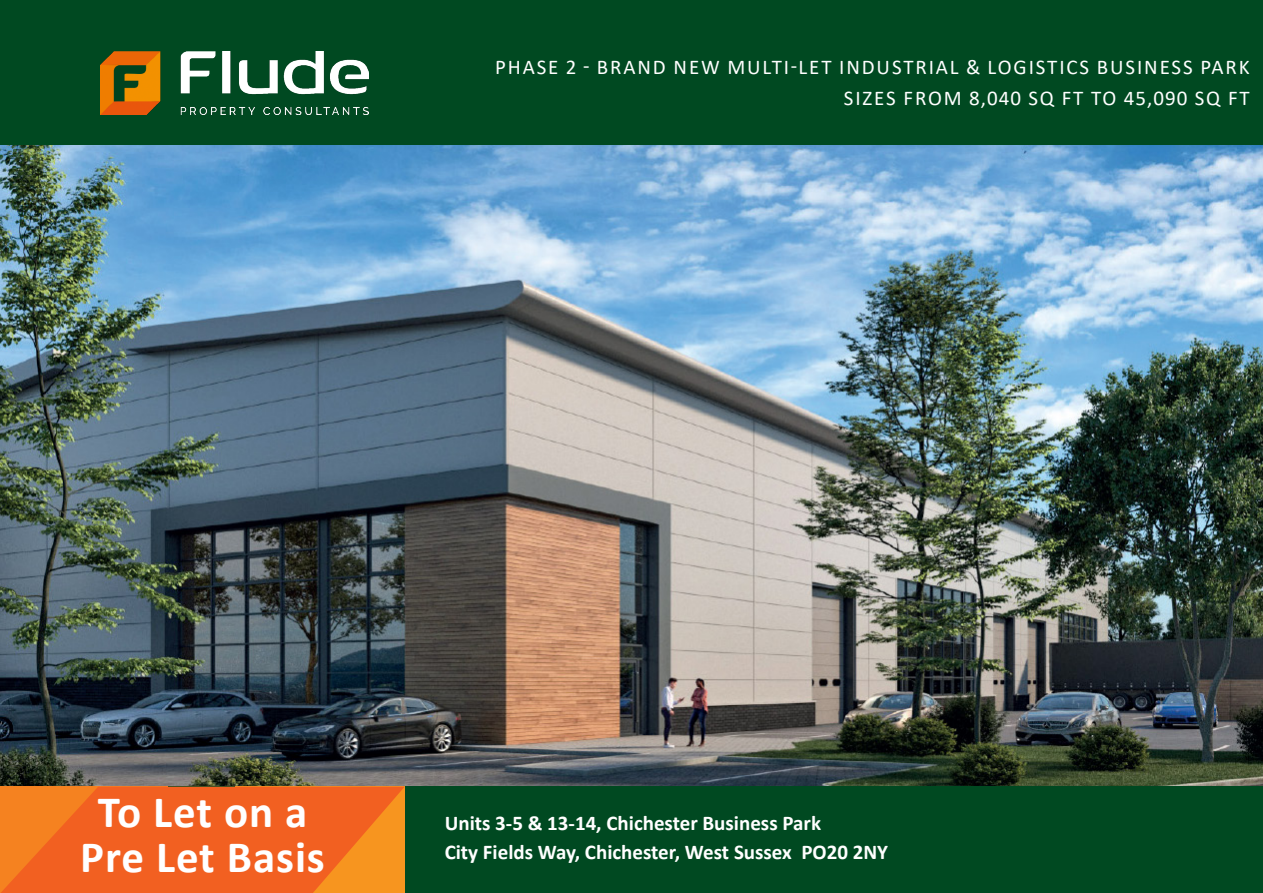
<style>
.page{position:relative;width:1263px;height:893px;background:#fff}
.page>*{position:absolute;margin:0;border:0;box-sizing:border-box;transform-origin:0 0}
.t1{font:700 45px "Calibri";letter-spacing:.02em;color:#fff}
.Flude_-_Main_Header{font:21px/31.5px "Calibri";letter-spacing:.09em;color:#fff;text-align:right}
.t2{font:700 21px "Calibri";color:#fff}
</style>
<div class="page">
<img style="left:0;top:145px;width:1263px;height:642px">
<div style="left:0;top:0;width:1263px;height:145px;background:#004921"></div>
<img style="left:100px;top:52px;width:268px;height:62px">
<div style="left:0;top:787px;width:1263px;height:106px;background:#004921"></div>
<svg style="left:1px;top:787px;width:404px;height:106px;background:#f26a20"></svg>
<p class="Flude_-_Main_Header" style="left:495px;top:50px;width:756px">PHASE 2 - BRAND NEW MULTI-LET INDUSTRIAL &amp; LOGISTICS BUSINESS PARK<br>SIZES FROM 8,040 SQ FT TO 45,090 SQ FT</p>
<p class="t1" style="left:98px;top:780px;width:211px">To Let on a</p>
<p class="t1" style="left:80px;top:825px;width:246px">Pre Let Basis</p>
<p class="t2" style="left:445px;top:809px;width:378px">Units 3-5 &amp; 13-14, Chichester Business Park</p>
<p class="t2" style="left:445px;top:837px;width:445px">City Fields Way, Chichester, West Sussex PO20 2NY</p>
</div>
